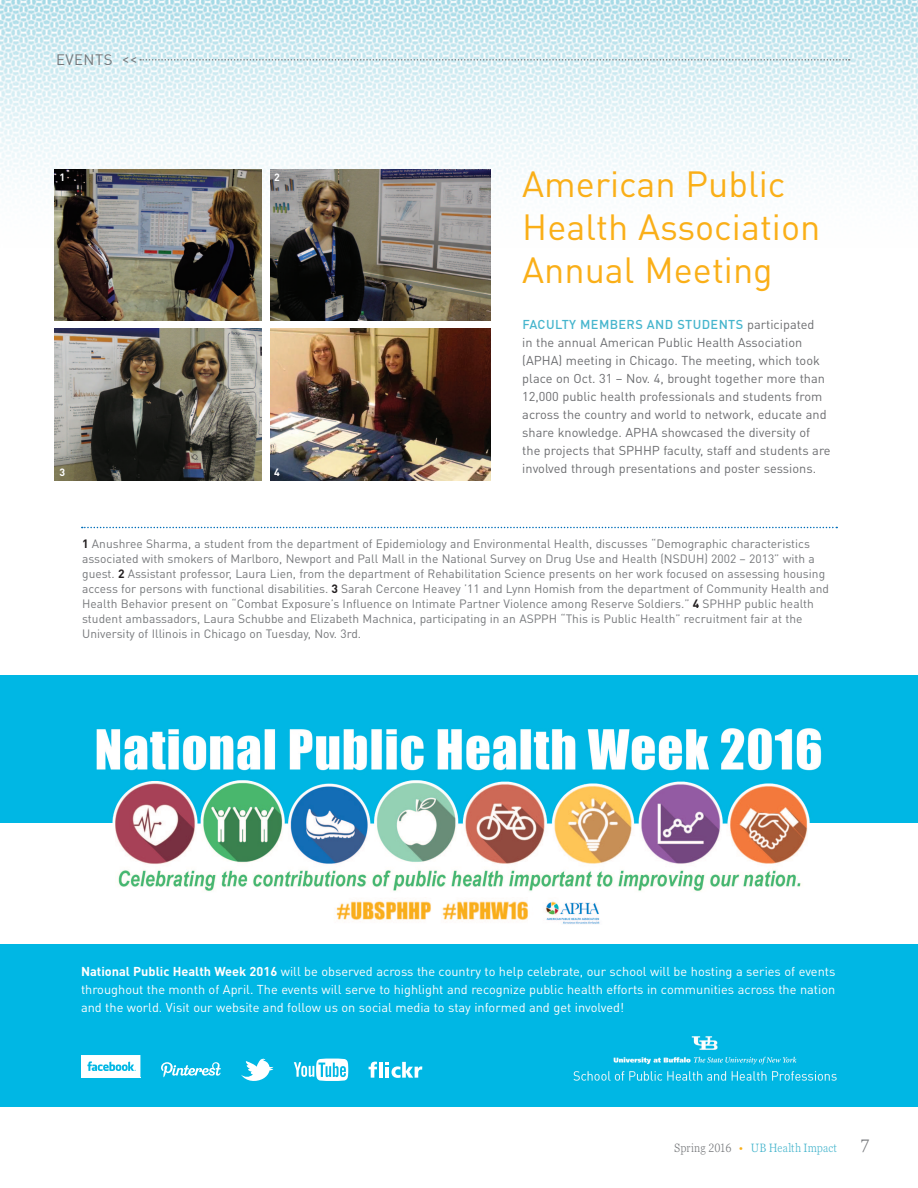
<style>
.page{position:relative;width:918px;height:1188px;background:#fff}
.page>*{position:absolute;margin:0;border:0;box-sizing:border-box;transform-origin:0 0}
.t1{font:36px/43.2px "DIN Pro";color:#faaf18}
.t2{font:300 condensed 18px "Georgia Pro";color:#76787b}
.t3{font:15px "DIN Pro";color:#76787b}
.t4{font:12.75px/18px "DIN Pro";color:#6c6d70}
.t5{font:12.75px/18px "DIN Pro";color:#fff;text-align:justify}
.t6{font:12px/15px "DIN Pro";color:#76787b}
.t7{font:300 condensed 12px "Georgia Pro";letter-spacing:.005em;color:#46b5cd}
.t8{font:700 10.5px "DIN Pro";color:#fff}
.s1{font-weight:500;color:#46b5cd}
.s2{font-weight:700;color:#231f20}
.s3{font-weight:700}
.s4{color:#76787b}
.s5{color:#faaf18}
</style>
<div class="page">
<img style="left:0;top:0;width:918px;height:277px">
<div style="left:0;top:675px;width:918px;height:431px;background:#00b7e4"></div>
<img style="left:96px;top:728px;width:726px;height:198px">
<img style="left:573px;top:1036px;width:264px;height:45px">
<div style="left:0;top:926px;width:918px;height:18px;background:#fff"></div>
<div style="left:0;top:823px;width:114px;height:119px;background:#fff"></div>
<div style="left:808px;top:823px;width:110px;height:119px;background:#fff"></div>
<svg style="left:140px;top:59px;width:710px;height:2px"></svg>
<img style="left:54px;top:169px;width:207px;height:151px">
<img style="left:54px;top:329px;width:207px;height:151px">
<img style="left:270px;top:169px;width:221px;height:151px">
<img style="left:270px;top:329px;width:221px;height:151px">
<svg style="left:82px;top:527px;width:755px;height:1px"></svg>
<svg style="left:81px;top:1055px;width:59px;height:22px"></svg>
<svg style="left:241px;top:1059px;width:32px;height:22px"></svg>
<svg style="left:161px;top:1062px;width:60px;height:15px"></svg>
<svg style="left:369px;top:1062px;width:8px;height:16px"></svg>
<hr style="left:379px;top:1062px;width:4px;height:16px;background:#fff">
<svg style="left:386px;top:1062px;width:36px;height:16px"></svg>
<svg style="left:294px;top:1059px;width:54px;height:22px"></svg>
<p class="t3" style="left:56px;top:50px;width:29px">EVENT</p>
<p class="t3" style="left:104px;top:48px;width:35px">S &lt;&lt;</p>
<p class="t8" style="left:59px;top:170px;width:7px">1</p>
<p class="t8" style="left:59px;top:465px;width:7px">3</p>
<p class="t8" style="left:274px;top:170px;width:7px">2</p>
<p class="t8" style="left:274px;top:465px;width:7px">4</p>
<h1 class="t1" style="left:522px;top:161px;width:300px">American Public<br>H ealth Association<br>Annual Meeting</h1>
<p class="t4" style="left:522px;top:315px;width:294px"><span class="s1">FACULTY MEMB ERS AN D STUDENTS</span> participated in the annual American Public Health Association (APHA</p>
<p class="t4" style="left:522px;top:351px;width:306px;text-indent:36px">) meeting in Chicago. The meeting, which took place on Oct. 31 – Nov. 4, brought together more than 12,000 public health professionals and students from across the country and world to network, educate and share knowledge. APHA</p>
<p class="t4" style="left:661px;top:423px;width:150px">showcased the diversity of</p>
<p class="t4" style="left:522px;top:441px;width:113px">the projects that SPHHP</p>
<p class="t4" style="left:522px;top:441px;width:310px;text-indent:141px">faculty, staff and students are involved through presentations and poster sessions.</p>
<p class="t6" style="left:82px;top:536px;width:748px"><span class="s2">1</span> Anushree Sharma, a student from the department of Epidemiology and Environmental Health, discusses “Demographic characteristics associated with smokers of Marlboro, Newport and Pall Mall in the National Survey on Drug Use and Health (NSDUH) 2002 – 2013” with a guest. <span class="s2">2</span> Assistant professor, Laura Lien, from the department of Rehabilitation Science presents on her work focused on assessing housing access for persons with functional disabilities. <span class="s2">3</span> Sarah Cercone Heavey ’11 and Lynn Homish from the department of Community Health and Health Behavior present on “Combat Exposure’s I nfluence on I ntimate Partner Violence among Reserve Soldiers.” <span class="s2">4</span> SPHHP</p>
<p class="t6" style="left:745px;top:596px;width:71px">public health</p>
<p class="t6" style="left:82px;top:611px;width:460px">student ambassadors, Laura Schubbe and Elizabeth Machnica, participating in an ASPPH</p>
<p class="t6" style="left:560px;top:611px;width:244px">“This is Public Health” recruitment fair at the</p>
<p class="t6" style="left:82px;top:626px;width:281px">University of I llinois in Chicago on Tuesday, Nov. 3rd.</p>
<p class="t5" style="left:81px;top:962px;width:756px"><span class="s3">National Public Health Week 2016</span> will be observed across the country to help celebrate, our school will be hosting a series of events throughout the month of April. The events will serve to highlight and recognize public health efforts in communities across the nation and the world. Visit our website and follow us on social media to stay informed and get involved!</p>
<p class="t7" style="left:674px;top:1140px;width:164px"><span class="s4">Spring 2016</span> <span class="s5">•</span> UB Health Impact</p>
<h2 class="t2" style="left:860px;top:1134px;width:11px">7</h2>
</div>
